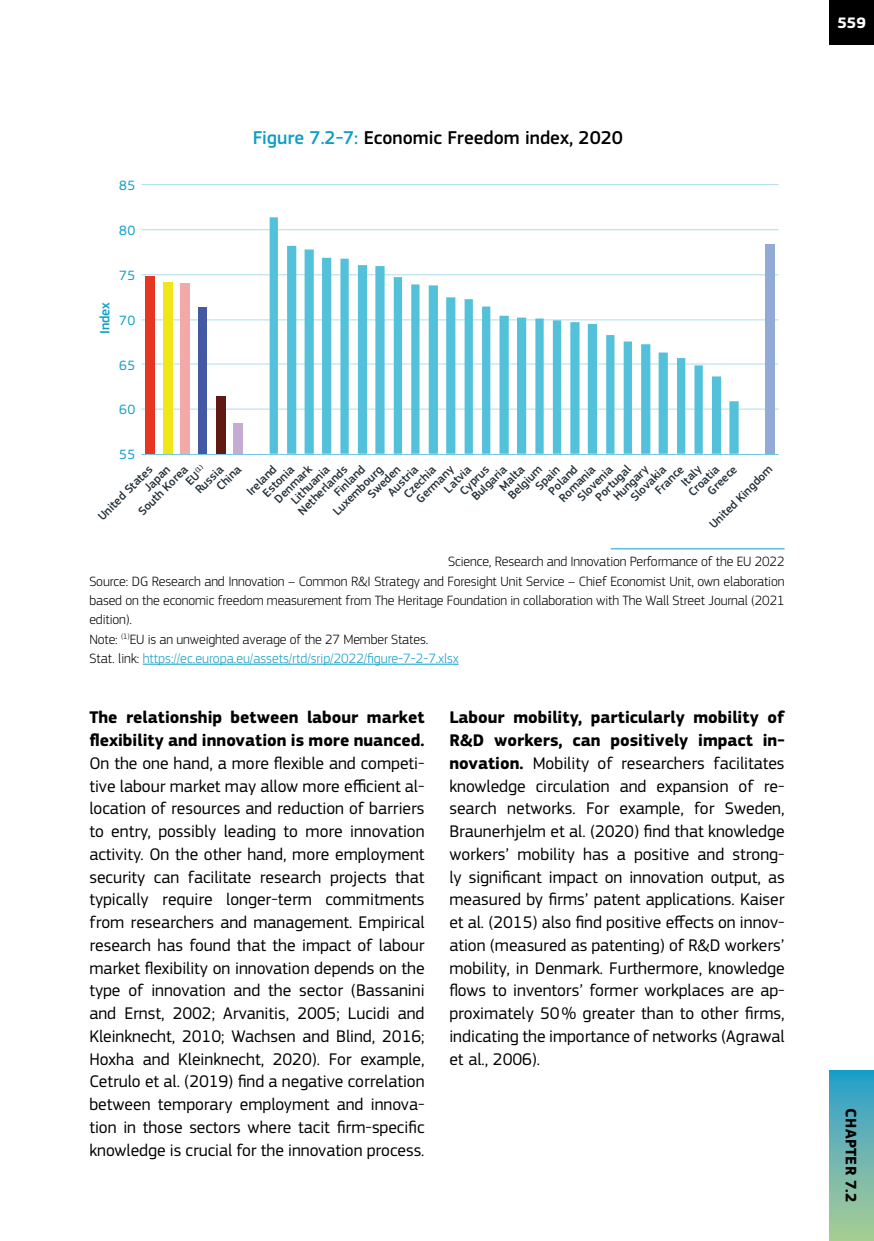
<style>
.page{position:relative;width:874px;height:1241px;background:#fff}
.page>*{position:absolute;margin:0;border:0;box-sizing:border-box;transform-origin:0 0}
.t1{font:500 19.25px "EC Square Sans Pro";color:#000}
.t2{font:17.5px/22.8px "EC Square Sans Pro";color:#000;text-align:justify}
.t3{font:700 17.5px/22.8px "EC Square Sans Pro";color:#000}
.t4{font:700 15.75px "EC Square Sans Pro";letter-spacing:.02em;color:#000}
.t5{font:700 15.75px "EC Square Sans Pro";color:#fff}
.t6{font:300 14px/19.2px "EC Square Sans Pro";letter-spacing:-.01em;color:#000}
.t7{font:14px "EC Square Sans Pro";letter-spacing:.025em;color:#0f9ec8}
.t8{font:500 14px "EC Square Sans Pro";letter-spacing:-.025em;color:#0f9ec8}
.t9{font:500 12.25px/12.4px "EC Square Sans Pro";color:#25313a}
.t10{font:500 7.17px "EC Square Sans Pro";color:#25313a}
.s1{color:#0f9ec8}
.s2{font-size:12.25px}
.s3{font-weight:700}
</style>
<div class="page">
<div style="left:828px;top:0;width:45px;height:45px;background:#000"></div>
<svg style="left:829px;top:1070px;width:44px;height:170px;background:#6ab5b0"></svg>
<hr style="left:610px;top:548px;width:174px;height:1px;background:#0f9ec8">
<hr style="left:143px;top:663px;width:315px;height:1px;background:#0f9ec8">
<hr style="left:141px;top:184px;width:637px;height:1px;background:#0f9ec8">
<hr style="left:141px;top:229px;width:637px;height:1px;background:#0f9ec8">
<hr style="left:141px;top:274px;width:637px;height:1px;background:#0f9ec8">
<hr style="left:141px;top:319px;width:637px;height:1px;background:#0f9ec8">
<hr style="left:141px;top:364px;width:637px;height:1px;background:#0f9ec8">
<hr style="left:141px;top:409px;width:637px;height:1px;background:#0f9ec8">
<div style="left:145px;top:276px;width:10px;height:177px;background:#e53622"></div>
<div style="left:163px;top:282px;width:9px;height:171px;background:#f1e619"></div>
<div style="left:180px;top:283px;width:9px;height:170px;background:#f4a9a9"></div>
<div style="left:199px;top:307px;width:8px;height:146px;background:#4359a4"></div>
<div style="left:216px;top:396px;width:9px;height:57px;background:#601913"></div>
<div style="left:234px;top:423px;width:9px;height:30px;background:#c4acd3"></div>
<div style="left:764px;top:244px;width:10px;height:209px;background:#92abd6"></div>
<svg style="left:269px;top:217px;width:469px;height:236px"></svg>
<hr style="left:141px;top:454px;width:637px;height:1px;background:#0f9ec8">
<p class="t7" style="left:119px;top:177px;width:17px">85</p>
<p class="t7" style="left:119px;top:222px;width:17px">80</p>
<p class="t8" style="left:97px;top:333px;width:33px;rotate:-90deg">Index</p>
<p class="t7" style="left:119px;top:267px;width:17px">75</p>
<p class="t7" style="left:119px;top:312px;width:17px">70</p>
<p class="t7" style="left:119px;top:357px;width:17px">65</p>
<p class="t7" style="left:119px;top:401px;width:17px">60</p>
<p class="t7" style="left:119px;top:446px;width:17px">55</p>
<p class="t1" style="left:253px;top:126px;width:371px"><span class="s1">Figure 7.2-7:</span> Economic Freedom index, 2020</p>
<p class="t10" style="left:183px;top:478px;width:24px;rotate:-45deg"><span class="s2">EU</span>(1)</p>
<p class="t9" style="left:272px;top:496px;width:49px;rotate:-45deg">Denmark</p>
<p class="t9" style="left:592px;top:494px;width:46px;rotate:-45deg">Portugal</p>
<p class="t9" style="left:546px;top:488px;width:37px;rotate:-45deg">Poland</p>
<p class="t9" style="left:331px;top:490px;width:40px;rotate:-45deg">Finland</p>
<p class="t9" style="left:205px;top:475px;width:31px;text-indent:-17px;rotate:-45deg">Russia<br>China</p>
<p class="t9" style="left:244px;top:489px;width:38px;rotate:-45deg">Ireland</p>
<p class="t9" style="left:685px;top:490px;width:40px;rotate:-45deg">Croatia</p>
<p class="t9" style="left:628px;top:494px;width:46px;rotate:-45deg">Slovakia</p>
<p class="t9" style="left:575px;top:494px;width:46px;rotate:-45deg">Slovenia</p>
<p class="t9" style="left:556px;top:495px;width:48px;rotate:-45deg">Romania</p>
<p class="t9" style="left:469px;top:494px;width:46px;rotate:-45deg">Bulgaria</p>
<p class="t9" style="left:496px;top:484px;width:32px;rotate:-45deg">M alta</p>
<p class="t9" style="left:385px;top:489px;width:39px;rotate:-45deg">Austria</p>
<p class="t9" style="left:401px;top:491px;width:42px;rotate:-45deg">Czechia</p>
<p class="t9" style="left:441px;top:486px;width:34px;rotate:-45deg">Latvia</p>
<p class="t9" style="left:288px;top:498px;width:51px;rotate:-45deg">Lithuania</p>
<p class="t9" style="left:678px;top:480px;width:25px;rotate:-45deg">Italy</p>
<p class="t9" style="left:136px;top:509px;width:66px;rotate:-45deg">South Korea</p>
<p class="t9" style="left:610px;top:494px;width:46px;rotate:-45deg">Hungary</p>
<p class="t9" style="left:260px;top:490px;width:41px;rotate:-45deg">Estonia</p>
<p class="t9" style="left:413px;top:496px;width:49px;rotate:-45deg">Germany</p>
<p class="t9" style="left:704px;top:488px;width:38px;rotate:-45deg">Greece</p>
<p class="t9" style="left:652px;top:488px;width:37px;rotate:-45deg">France</p>
<p class="t9" style="left:457px;top:488px;width:37px;rotate:-45deg">Cyprus</p>
<p class="t9" style="left:296px;top:508px;width:66px;rotate:-45deg">Netherlands</p>
<p class="t9" style="left:96px;top:514px;width:73px;rotate:-45deg">United States</p>
<p class="t9" style="left:330px;top:509px;width:66px;rotate:-45deg">Luxembourg</p>
<p class="t9" style="left:706px;top:522px;width:85px;rotate:-45deg">United Kingdom</p>
<p class="t9" style="left:533px;top:483px;width:31px;rotate:-45deg">Spain</p>
<p class="t9" style="left:365px;top:492px;width:42px;rotate:-45deg">Sw eden</p>
<p class="t9" style="left:505px;top:493px;width:44px;rotate:-45deg">Belgium</p>
<p class="t9" style="left:142px;top:485px;width:33px;rotate:-45deg">Japan</p>
<p class="t6" style="left:89px;top:552px;width:696px;text-indent:358px">Science, Research and Innovation Performance of the EU 2022<br>Source: DG Research and Innovation – Common R&amp;I Strategy and Foresight Unit Service – Chief Economist Unit, own elaboration based on the economic freedom measurement from The Heritage Foundation in collaboration with The Wall Street Journal (2021 edition).<br>Note: <sup>(1)</sup>EU is an unweighted average of the 27 Member States.<br>Stat. link: <span class="s1">https://ec.europa.eu/assets/rtd/srip/2022/figure-7-2-7.xlsx</span></p>
<p class="t3" style="left:89px;top:706px;width:336px">The relationship between labour market flexibility and innovation is more nuanced.</p>
<p class="t2" style="left:89px;top:751px;width:336px">On the one hand, a more flexible and competi&shy;tive labour market may allow more efficient al&shy;location of resources and reduction of barriers to entry, possibly leading to more innovation activity. On the other hand, more employment security can facilitate research projects that typically require longer-term commitments from researchers and management. Empirical research has found that the impact of labour market flexibility on innovation depends on the type of innovation and the sector (Bassanini and Ernst, 2002; Arvanitis, 2005; Lucidi and Kleinknecht, 2010; Wachsen and Blind, 2016; Hoxha and Kleinknecht, 2020). For example, Cetrulo et al. (2019) find a negative correlation between temporary employment and innova&shy;tion in those sectors where tacit firm-specific knowledge is crucial for the innovation process.</p>
<p class="t2" style="left:449px;top:706px;width:336px"><span class="s3">Labour mobility, particularly mobility of R&amp;D workers, can positively impact in&shy;novation.</span> Mobility of researchers facilitates knowledge circulation and expansion of re&shy;search networks. For example, for Sweden, Braunerhjelm et al. (2020) find that knowledge workers’ mobility has a positive and strong&shy;ly significant impact on innovation output, as measured by firms’ patent applications. Kaiser et al. (2015) also find positive effects on innov&shy;ation (measured as patenting) of R&amp;D workers’ mobility, in Denmark. Furthermore, knowledge flows to inventors’ former workplaces are ap&shy;proximately 50% greater than to other firms, indicating the importance of networks (Agrawal et al., 2006).</p>
<p class="t5" style="left:837px;top:14px;width:30px">559</p>
<p class="t4" style="left:859px;top:1108px;width:96px;rotate:90deg">CHAPTER 7.2</p>
</div>
